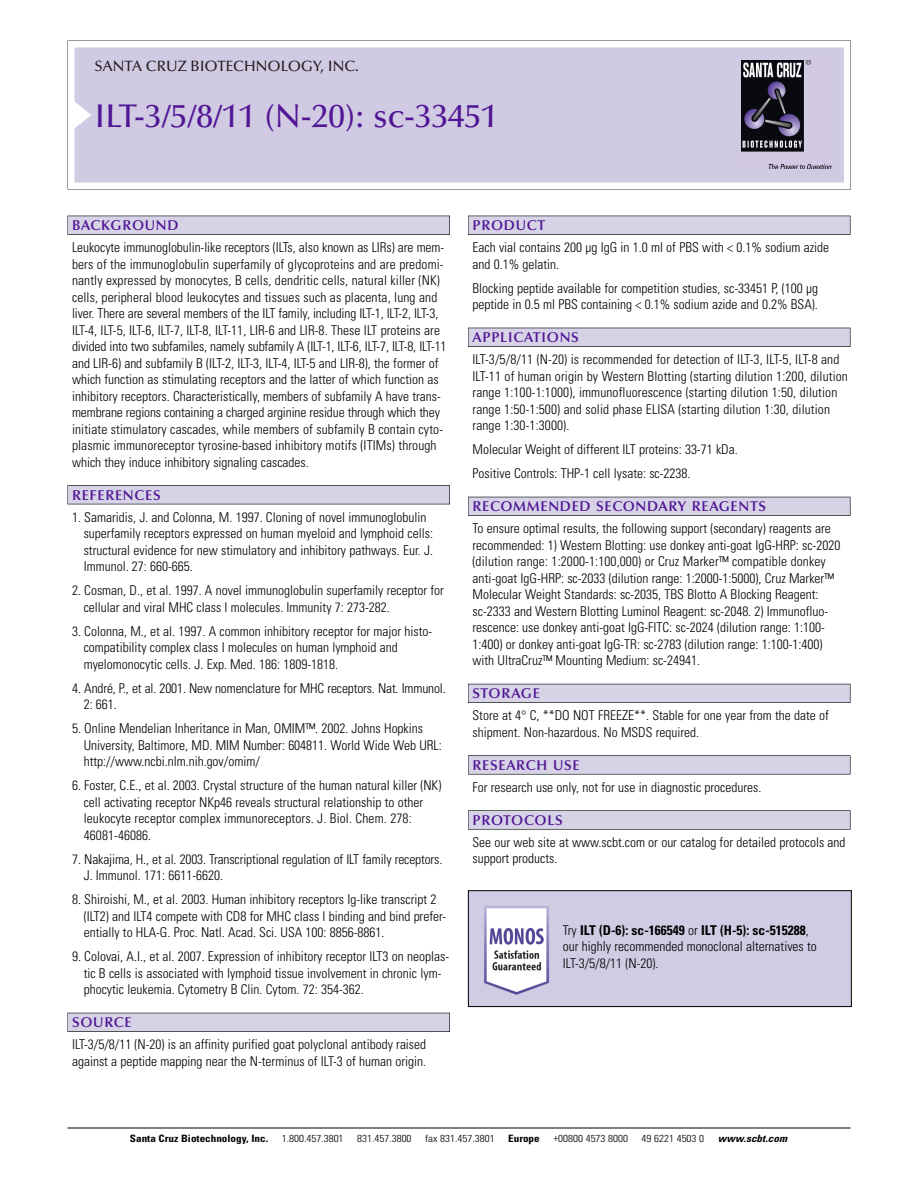
<style>
.page{position:relative;width:918px;height:1188px;background:#fff}
.page>*{position:absolute;margin:0;border:0;box-sizing:border-box;transform-origin:0 0}
.t1{font:500 33px "Optima";color:#511695}
.t2{font:500 15px "Optima";color:#231f20}
.t3{font:600 14.25px "Optima";letter-spacing:.05em;color:#511695}
.t4{font:300 condensed 13.5px/16.5px "Univers";color:#000}
.t5{font:300 condensed 10.2px "Univers";color:#000;scale:1.1 1}
.t6{font:700 condensed 10.2px "Univers";color:#000;scale:1.1 1}
.t7{font:italic 700 condensed 10.2px "Univers";letter-spacing:.005em;color:#000;scale:1.1 1}
.s1{font-weight:700}
</style>
<div class="page">
<svg style="left:68px;top:40px;width:783px;height:149px"></svg>
<div style="left:74px;top:47px;width:770px;height:135px;background:#d1cae3"></div>
<img style="left:741px;top:60px;width:90px;height:108px">
<div style="left:68px;top:216px;width:382px;height:19px;background:#525155"></div>
<div style="left:68px;top:216px;width:381px;height:18px;background:#d7d3e7"></div>
<div style="left:68px;top:485px;width:382px;height:19px;background:#525155"></div>
<div style="left:68px;top:486px;width:381px;height:18px;background:#d7d3e7"></div>
<div style="left:68px;top:1013px;width:382px;height:19px;background:#525158"></div>
<div style="left:68px;top:1013px;width:381px;height:18px;background:#d7d3e7"></div>
<div style="left:468px;top:216px;width:382px;height:19px;background:#525155"></div>
<div style="left:468px;top:216px;width:382px;height:18px;background:#d7d3e7"></div>
<div style="left:468px;top:328px;width:382px;height:19px;background:#515055"></div>
<div style="left:468px;top:328px;width:382px;height:18px;background:#d7d3e7"></div>
<div style="left:468px;top:497px;width:382px;height:19px;background:#525158"></div>
<div style="left:468px;top:497px;width:382px;height:18px;background:#d7d3e7"></div>
<div style="left:468px;top:684px;width:382px;height:19px;background:#54535a"></div>
<div style="left:468px;top:684px;width:382px;height:18px;background:#d7d3e7"></div>
<svg style="left:468px;top:755px;width:382px;height:20px"></svg>
<div style="left:468px;top:756px;width:382px;height:18px;background:#d7d3e7"></div>
<div style="left:468px;top:810px;width:382px;height:20px;background:#666667"></div>
<div style="left:468px;top:811px;width:382px;height:18px;background:#d7d3e7"></div>
<hr style="left:68px;top:1128px;width:782px;height:1px;background:#000">
<img style="left:470px;top:892px;width:380px;height:113px">
<div style="left:468px;top:890px;width:384px;height:117px;border:1px solid #000"></div>
<p class="t2" style="left:94px;top:61px;width:266px">SANTA CRUZ BIOTECHNOLOGY, INC.</p>
<h1 class="t1" style="left:94px;top:103px;width:405px">ILT-3/5/8/11 (N-20): sc-33451</h1>
<p class="t3" style="left:72px;top:219px;width:108px">BACKGROUND</p>
<p class="t4" style="left:72px;top:240px;width:376px">Leukocyte immunoglobulin-like receptors (ILTs, also known as LIRs) are mem&shy;bers of the immunoglobulin superfamily of glycoproteins and are predomi&shy;nantly expressed by monocytes, B cells, dendritic cells, natural killer (NK) cells, peripheral blood leukocytes and tissues such as placenta, lung and liver. There are several members of the ILT family, including ILT-1, ILT-2, ILT-3, ILT-4, ILT-5, ILT-6, ILT-7, ILT-8, ILT-11, LIR-6 and LIR-8. These ILT proteins are divided into two subfamiles, namely subfamily A (ILT-1, ILT-6, ILT-7, ILT-8, ILT-11 and LIR-6) and subfamily B (ILT-2, ILT-3, ILT-4, ILT-5 and LIR-8), the former of which function as stimulating receptors and the latter of which function as inhibitory receptors. Characteristically, members of subfamily A have trans&shy;membrane regions containing a charged arginine residue through which they initiate stimulatory cascades, while members of subfamily B contain cyto&shy;plasmic immunoreceptor tyrosine-based inhibitory motifs (ITIMs) through which they induce inhibitory signaling cascades.</p>
<p class="t3" style="left:72px;top:489px;width:90px">REFERENCES</p>
<p class="t4" style="left:84px;top:510px;width:351px;text-indent:-12px">1. Samaridis, J. and Colonna, M. 1997. Cloning of novel immunoglobulin superfamily receptors expressed on human myeloid and lymphoid cells: structural evidence for new stimulatory and inhibitory pathways. Eur. J.<br>Immunol. 27: 660-665.</p>
<p class="t4" style="left:84px;top:583px;width:362px;text-indent:-12px">2. Cosman, D., et al. 1997. A novel immunoglobulin superfamily receptor for cellular and viral MHC class I molecules. Immunity 7: 273-282.</p>
<p class="t4" style="left:84px;top:624px;width:350px;text-indent:-12px">3. Colonna, M., et al. 1997. A common inhibitory receptor for major histo&shy;compatibility complex class I molecules on human lymphoid and myelomonocytic cells. J. Exp. Med. 186: 1809-1818.</p>
<p class="t4" style="left:84px;top:681px;width:364px;text-indent:-12px">4. André, P., et al. 2001. New nomenclature for MHC receptors. Nat. Immunol.<br>2: 661.</p>
<p class="t4" style="left:84px;top:721px;width:360px;text-indent:-12px">5. Online Mendelian Inheritance in Man, OMIM™. 2002. Johns Hopkins<br>University, Baltimore, MD. MIM Number: 604811. World Wide Web URL: http://www.ncbi.nlm.nih.gov/omim/</p>
<p class="t4" style="left:84px;top:778px;width:359px;text-indent:-12px">6. Foster, C.E., et al. 2003. Crystal structure of the human natural killer (NK) cell activating receptor NKp46 reveals structural relationship to other leukocyte receptor complex immunoreceptors. J. Biol. Chem. 278:<br>46081-46086.</p>
<p class="t4" style="left:84px;top:852px;width:360px;text-indent:-12px">7. Nakajima, H., et al. 2003. Transcriptional regulation of ILT family receptors.<br>J. Immunol. 171: 6611-6620.</p>
<p class="t4" style="left:84px;top:892px;width:364px;text-indent:-12px">8. Shiroishi, M., et al. 2003. Human inhibitory receptors Ig-like transcript 2 (ILT2) and ILT4 compete with CD8 for MHC class I binding and bind prefer&shy;entially to HLA-G. Proc. Natl. Acad. Sci. USA 100: 8856-8861.</p>
<p class="t4" style="left:84px;top:949px;width:367px;text-indent:-12px">9. Colovai, A.I., et al. 2007. Expression of inhibitory receptor ILT3 on neoplas&shy;tic B cells is associated with lymphoid tissue involvement in chronic lym&shy;phocytic leukemia. Cytometry B Clin. Cytom. 72: 354-362.</p>
<p class="t3" style="left:72px;top:1017px;width:61px">SOURCE</p>
<p class="t4" style="left:72px;top:1037px;width:356px">ILT-3/5/8/11 (N-20) is an affinity purified goat polyclonal antibody raised against a peptide mapping near the N-terminus of ILT-3 of human origin.</p>
<p class="t3" style="left:473px;top:219px;width:74px">PRODUCT</p>
<p class="t4" style="left:473px;top:240px;width:358px">Each vial contains 200 µg IgG in 1.0 ml of PBS with &lt; 0.1% sodium azide and 0.1% gelatin.</p>
<p class="t4" style="left:473px;top:281px;width:347px">Blocking peptide available for competition studies, sc-33451 P, (100 µg peptide in 0.5 ml PBS containing &lt; 0.1% sodium azide and 0.2% BSA).</p>
<p class="t3" style="left:473px;top:332px;width:108px">APPLICATIONS</p>
<p class="t4" style="left:473px;top:352px;width:377px">ILT-3/5/8/11 (N-20) is recommended for detection of ILT-3, ILT-5, ILT-8 and ILT-11 of human origin by Western Blotting (starting dilution 1:200, dilution range 1:100-1:1000), immunofluorescence (starting dilution 1:50, dilution range 1:50-1:500) and solid phase ELISA (starting dilution 1:30, dilution range 1:30-1:3000).</p>
<p class="t4" style="left:473px;top:439px;width:267px;line-height:24px">Molecular Weight of different ILT proteins: 33-71 kDa.<br>Positive Controls: THP-1 cell lysate: sc-2238.</p>
<p class="t3" style="left:473px;top:501px;width:295px">RECOMMENDED SECONDARY REAGENTS</p>
<p class="t4" style="left:473px;top:521px;width:369px">To ensure optimal results, the following support (secondary) reagents are recommended: 1) Western Blotting: use donkey anti-goat IgG-HRP: sc-2020 (dilution range: 1:2000-1:100,000) or Cruz Marker™ compatible donkey anti-goat IgG-HRP: sc-2033 (dilution range: 1:2000-1:5000), Cruz Marker™ Molecular Weight Standards: sc-2035, TBS Blotto A Blocking Reagent: sc-2333 and Western Blotting Luminol Reagent: sc-2048. 2) Immunofluo&shy;rescence: use donkey anti-goat IgG-FITC: sc-2024 (dilution range: 1:100- 1:400) or donkey anti-goat IgG-TR: sc-2783 (dilution range: 1:100-1:400) with UltraCruz™ Mounting Medium: sc-24941.</p>
<p class="t3" style="left:473px;top:688px;width:69px">STORAGE</p>
<p class="t4" style="left:473px;top:708px;width:358px">Store at 4° C, **DO NOT FREEZE**. Stable for one year from the date of shipment. Non-hazardous. No MSDS required.</p>
<p class="t3" style="left:473px;top:759px;width:109px">RESEARCH USE</p>
<p class="t4" style="left:473px;top:780px;width:290px">For research use only, not for use in diagnostic procedures.</p>
<p class="t3" style="left:473px;top:814px;width:92px">PROTOCOLS</p>
<p class="t4" style="left:473px;top:835px;width:375px">See our web site at www.scbt.com or our catalog for detailed protocols and support products.</p>
<p class="t4" style="left:563px;top:923px;width:256px">Try <span class="s1">ILT (D-6): sc-166549</span> or <span class="s1">ILT (H-5): sc-515288</span>, our highly recommended monoclonal alternatives to<br>ILT-3/5/8/11 (N-20).</p>
<p class="t6" style="left:130px;top:1135px;width:127px">Santa Cruz Biotechnology, Inc.</p>
<p class="t5" style="left:282px;top:1135px;width:58px">1.800.457.3801</p>
<p class="t5" style="left:357px;top:1135px;width:51px">831.457.3800</p>
<p class="t5" style="left:425px;top:1135px;width:65px">fax 831.457.3801</p>
<p class="t6" style="left:508px;top:1135px;width:30px">Europe</p>
<p class="t5" style="left:553px;top:1135px;width:69px">+00800 4573 8000</p>
<p class="t5" style="left:642px;top:1135px;width:58px">49 6221 4503 0</p>
<p class="t7" style="left:718px;top:1135px;width:64px">www.scbt.com</p>
</div>
